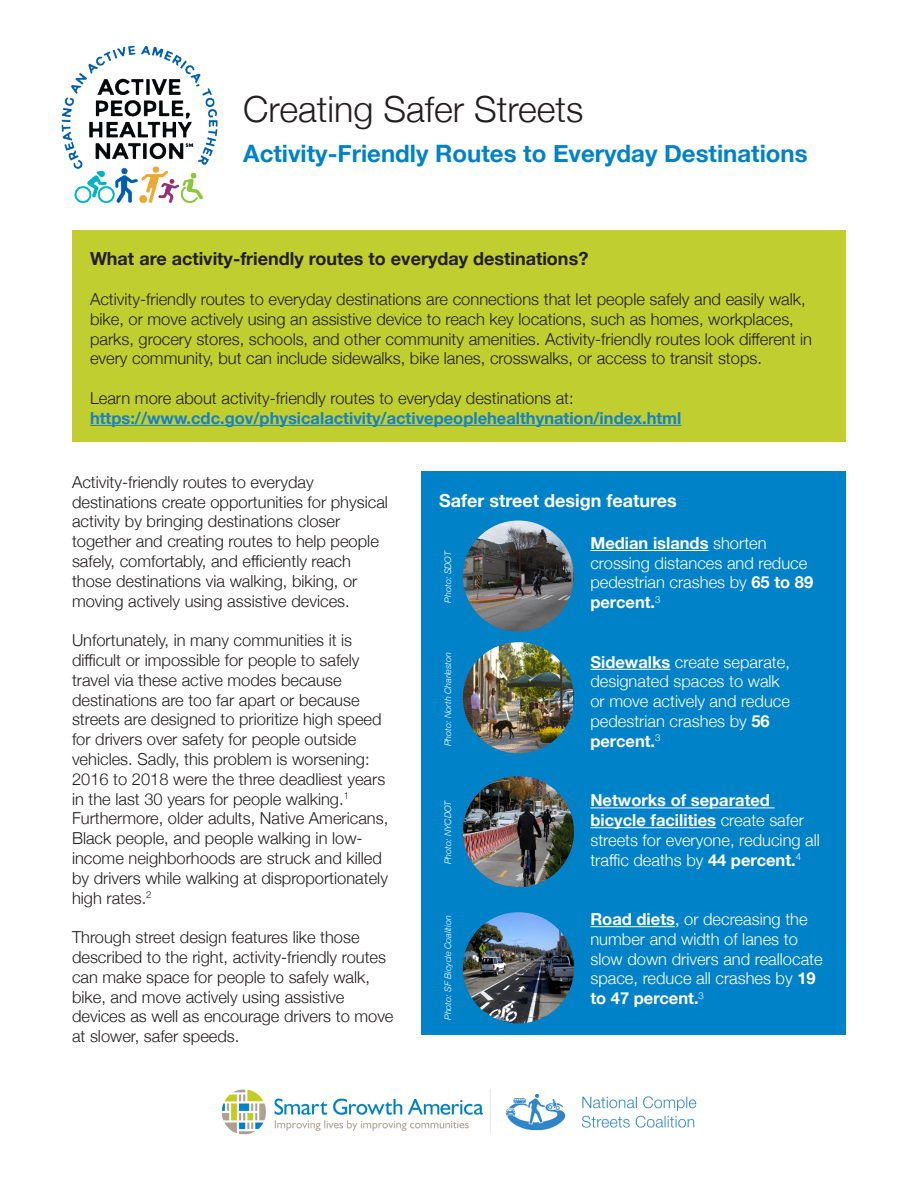
<style>
.page{position:relative;width:918px;height:1188px;background:#fff}
.page>*{position:absolute;margin:0;border:0;box-sizing:border-box;transform-origin:0 0}
.t1{font:300 36px "Helvetica Neue";color:#231f20}
.t2{font:700 24px "Helvetica Neue";color:#0082c8}
.t3{font:700 18px "Helvetica Neue";color:#231f20}
.t4{font:700 18px "Helvetica Neue";color:#fff}
.t5{font:300 16.5px/19.8px "Helvetica Neue";color:#231f20}
.t6{font:300 16.5px/19.8px "Helvetica Neue";color:#fff}
.t7{font:700 16.5px "Helvetica Neue";color:#1582c5}
.t8{font:italic 300 9px "Helvetica Neue";color:#fff}
.s1{font-weight:700}
.s2{font-weight:400}
</style>
<div class="page">
<img style="left:61px;top:45px;width:157px;height:159px">
<img style="left:222px;top:1089px;width:475px;height:46px">
<div style="left:421px;top:472px;width:425px;height:563px;background:#0082c8"></div>
<hr style="left:590px;top:550px;width:119px;height:1px;background:#fff">
<hr style="left:590px;top:669px;width:80px;height:1px;background:#fff">
<hr style="left:590px;top:807px;width:185px;height:1px;background:#fff">
<hr style="left:590px;top:827px;width:126px;height:1px;background:#fff">
<hr style="left:590px;top:926px;width:85px;height:1px;background:#fff">
<img style="left:463px;top:642px;width:111px;height:111px;border-radius:56px">
<img style="left:463px;top:520px;width:111px;height:112px;border-radius:56px">
<img style="left:463px;top:776px;width:111px;height:111px;border-radius:55px">
<img style="left:463px;top:912px;width:111px;height:111px;border-radius:55px">
<div style="left:72px;top:230px;width:774px;height:212px;background:#c0ce30"></div>
<hr style="left:90px;top:425px;width:591px;height:1px;background:#1582c5">
<p class="t1" style="left:243px;top:80px;width:342px">Creating Safer Streets</p>
<p class="t2" style="left:243px;top:134px;width:566px">Activity-Friendly Routes to Everyday Destinations</p>
<p class="t3" style="left:90px;top:245px;width:500px">What are activity-friendly routes to everyday destinations?</p>
<p class="t5" style="left:90px;top:288px;width:724px">Activity-friendly routes to everyday destinations are connections that let people safely and easily walk, bike, or move actively using an assistive device to reach key locations, such as homes, workplaces, parks, grocery stores, schools, and other community amenities. Activity-friendly routes look different in every community, but can include sidewalks, bike lanes, crosswalks, or access to transit stops.</p>
<p class="t5" style="left:90px;top:387px;width:485px">Learn more about activity-friendly routes to everyday destinations at:</p>
<p class="t7" style="left:90px;top:405px;width:593px">https://www.cdc.gov/physicalactivity/activepeoplehealthynation/index.html</p>
<p class="t5" style="left:72px;top:471px;width:317px">Activity-friendly routes to everyday destinations create opportunities for physical activity by bringing destinations closer together and creating routes to help people safely, comfortably, and efficiently reach those destinations via walking, biking, or moving actively using assistive devices.</p>
<p class="t5" style="left:72px;top:629px;width:318px">Unfortunately, in many communities it is difficult or impossible for people to safely travel via these active modes because destinations are too far apart or because streets are designed to prioritize high speed for drivers over safety for people outside vehicles. Sadly, this problem is worsening:<br>2016 to 2018 were the three deadliest years in the last 30 years for people walking.<sup>1<br></sup>Furthermore, older adults, Native Americans, Black people, and people walking in low&shy;income neighborhoods are struck and killed by drivers while walking at disproportionately high rates.<sup>2</sup></p>
<p class="t5" style="left:72px;top:926px;width:323px">Through street design features like those described to the right, activity-friendly routes can make space for people to safely walk, bike, and move actively using assistive devices as well as encourage drivers to move at slower, safer speeds.</p>
<p class="t4" style="left:439px;top:487px;width:239px">Safer street design features</p>
<p class="t6" style="left:590px;top:532px;width:224px"><span class="s1">Median islands</span> shorten crossing distances and reduce pedestrian crashes by <span class="s1">65 to 89 percent.</span><sup>3</sup></p>
<p class="t8" style="left:441px;top:603px;width:54px;rotate:-90deg">Photo: SDOT</p>
<p class="t8" style="left:441px;top:746px;width:96px;rotate:-90deg">Photo: North Charleston</p>
<p class="t8" style="left:441px;top:864px;width:66px;rotate:-90deg">Photo: NYCDOT</p>
<p class="t8" style="left:441px;top:1020px;width:106px;rotate:-90deg">Photo: SF Bicycle Coalition</p>
<p class="t6" style="left:590px;top:651px;width:201px"><span class="s1">Sidewalks</span> create separate, designated spaces to walk or move actively and reduce pedestrian crashes by <span class="s1">56 percent.</span><sup>3</sup></p>
<p class="t6" style="left:590px;top:789px;width:231px"><span class="s1">Networks of separated bicycle facilities</span> create safer streets for everyone, reducing all traffic deaths by <span class="s1">44 percent.</span><sup>4</sup></p>
<p class="t6" style="left:590px;top:908px;width:234px"><span class="s1">Road diets</span><span class="s2">,</span> or decreasing the number and width of lanes to slow down drivers and reallocate space, reduce all crashes by <span class="s1">19 to 47 percent.</span><sup>3</sup></p>
</div>
